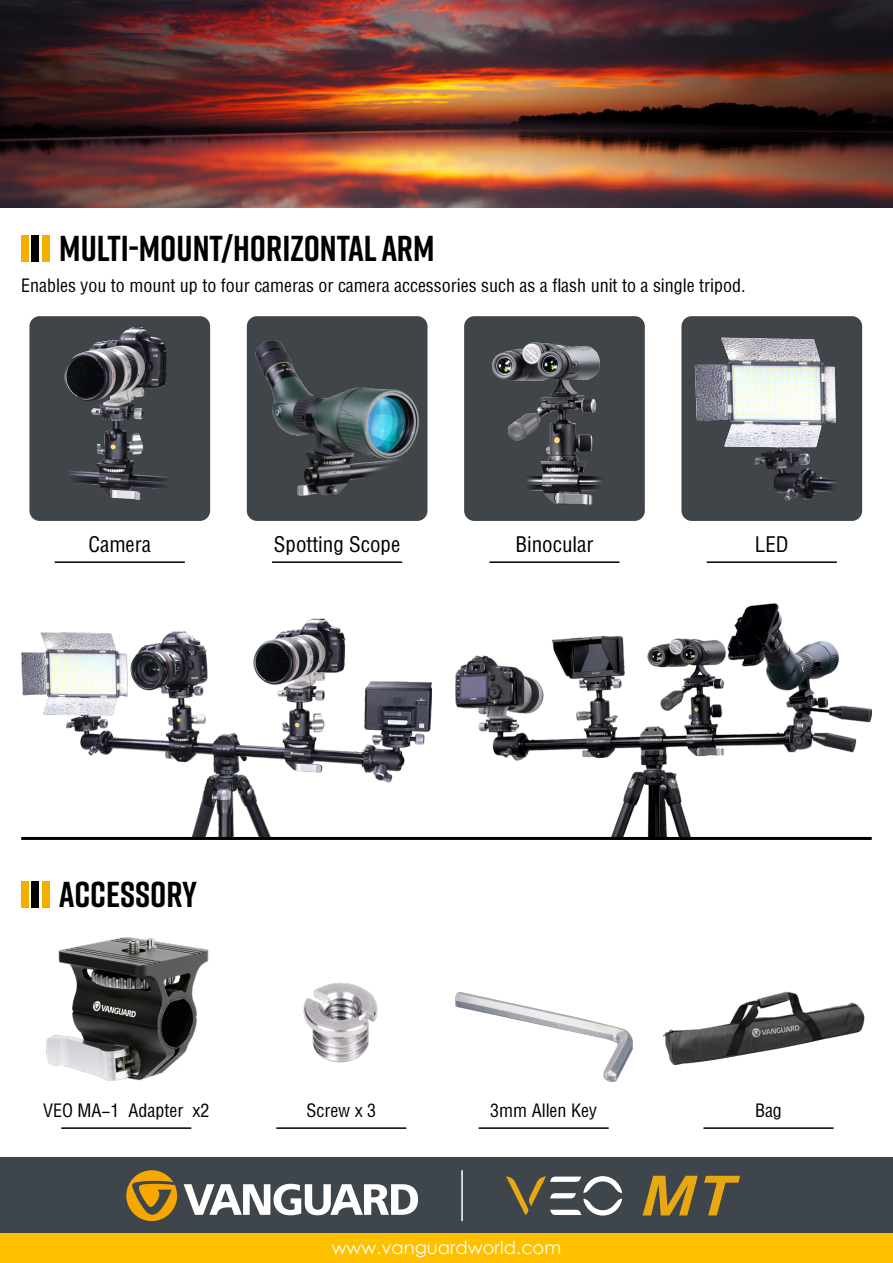
<style>
.page{position:relative;width:893px;height:1263px;background:#fff}
.page>*{position:absolute;margin:0;border:0;box-sizing:border-box;transform-origin:0 0}
.t1{font:700 36px "Rift";color:#000}
.t2{font:21px "FZYTK GBK1 0";color:#000}
.t3{font:18px "FZYTK GBK1 0";color:#000}
.t4{font:18px "ST Xihei";color:#fff}
</style>
<div class="page">
<div style="left:21px;top:235px;width:7px;height:26px;background:#f5ae00"></div>
<div style="left:21px;top:881px;width:7px;height:26px;background:#f5ae00"></div>
<div style="left:32px;top:235px;width:7px;height:26px;background:#000"></div>
<div style="left:32px;top:881px;width:7px;height:26px;background:#000"></div>
<div style="left:43px;top:235px;width:7px;height:26px;background:#f5ae00"></div>
<div style="left:43px;top:881px;width:7px;height:26px;background:#f5ae00"></div>
<div style="left:0;top:1157px;width:893px;height:77px;background:#3e464b"></div>
<div style="left:0;top:1233px;width:893px;height:30px;background:#ffc000"></div>
<svg style="left:184px;top:1184px;width:234px;height:31px"></svg>
<svg style="left:126px;top:1170px;width:51px;height:51px"></svg>
<hr style="left:461px;top:1170px;width:2px;height:51px;background:#fff">
<svg style="left:506px;top:1176px;width:116px;height:39px"></svg>
<svg style="left:643px;top:1176px;width:55px;height:39px"></svg>
<svg style="left:704px;top:1176px;width:36px;height:39px"></svg>
<img style="left:0;top:0;width:892px;height:208px">
<div style="left:29px;top:316px;width:181px;height:205px;background:#40454a;border-radius:10px"></div>
<img style="left:64px;top:327px;width:104px;height:174px">
<hr style="left:55px;top:561px;width:130px;height:2px;background:#000">
<div style="left:247px;top:316px;width:180px;height:205px;background:#40454a;border-radius:10px"></div>
<img style="left:255px;top:340px;width:164px;height:156px">
<hr style="left:272px;top:561px;width:130px;height:2px;background:#000">
<img style="left:464px;top:316px;width:181px;height:205px">
<hr style="left:489px;top:561px;width:130px;height:2px;background:#000">
<img style="left:681px;top:316px;width:181px;height:205px">
<hr style="left:707px;top:561px;width:130px;height:2px;background:#000">
<img style="left:21px;top:618px;width:410px;height:219px">
<img style="left:456px;top:603px;width:415px;height:234px">
<hr style="left:21px;top:837px;width:851px;height:3px;background:#000">
<hr style="left:61px;top:1127px;width:130px;height:2px;background:#000">
<img style="left:45px;top:937px;width:164px;height:144px">
<img style="left:455px;top:992px;width:177px;height:89px">
<hr style="left:276px;top:1127px;width:130px;height:2px;background:#000">
<hr style="left:479px;top:1127px;width:130px;height:2px;background:#000">
<img style="left:664px;top:991px;width:201px;height:73px">
<hr style="left:703px;top:1127px;width:130px;height:2px;background:#000">
<img style="left:303px;top:982px;width:75px;height:81px">
<h1 class="t1" style="left:59px;top:222px;width:377px">MULTI-MOUNT/HORIZONTAL ARM</h1>
<p class="t3" style="left:21px;top:274px;width:726px">Enables you to mount up to four cameras or camera accessories such as a flash unit to a single tripod.</p>
<p class="t2" style="left:88px;top:531px;width:64px">Camera</p>
<p class="t2" style="left:274px;top:531px;width:128px">Spotting Scope</p>
<p class="t2" style="left:516px;top:531px;width:79px">Binocular</p>
<p class="t2" style="left:755px;top:531px;width:35px">LED</p>
<h1 class="t1" style="left:59px;top:868px;width:139px">ACCESSORY</h1>
<p class="t3" style="left:43px;top:1099px;width:168px">VEO MA-1 Adapter x2</p>
<p class="t3" style="left:306px;top:1099px;width:71px">Screw x 3</p>
<p class="t3" style="left:490px;top:1099px;width:108px">3mm Allen Key</p>
<p class="t3" style="left:755px;top:1099px;width:28px">Bag</p>
<p class="t4" style="left:332px;top:1234px;width:231px">www.vanguardworld.com</p>
</div>
